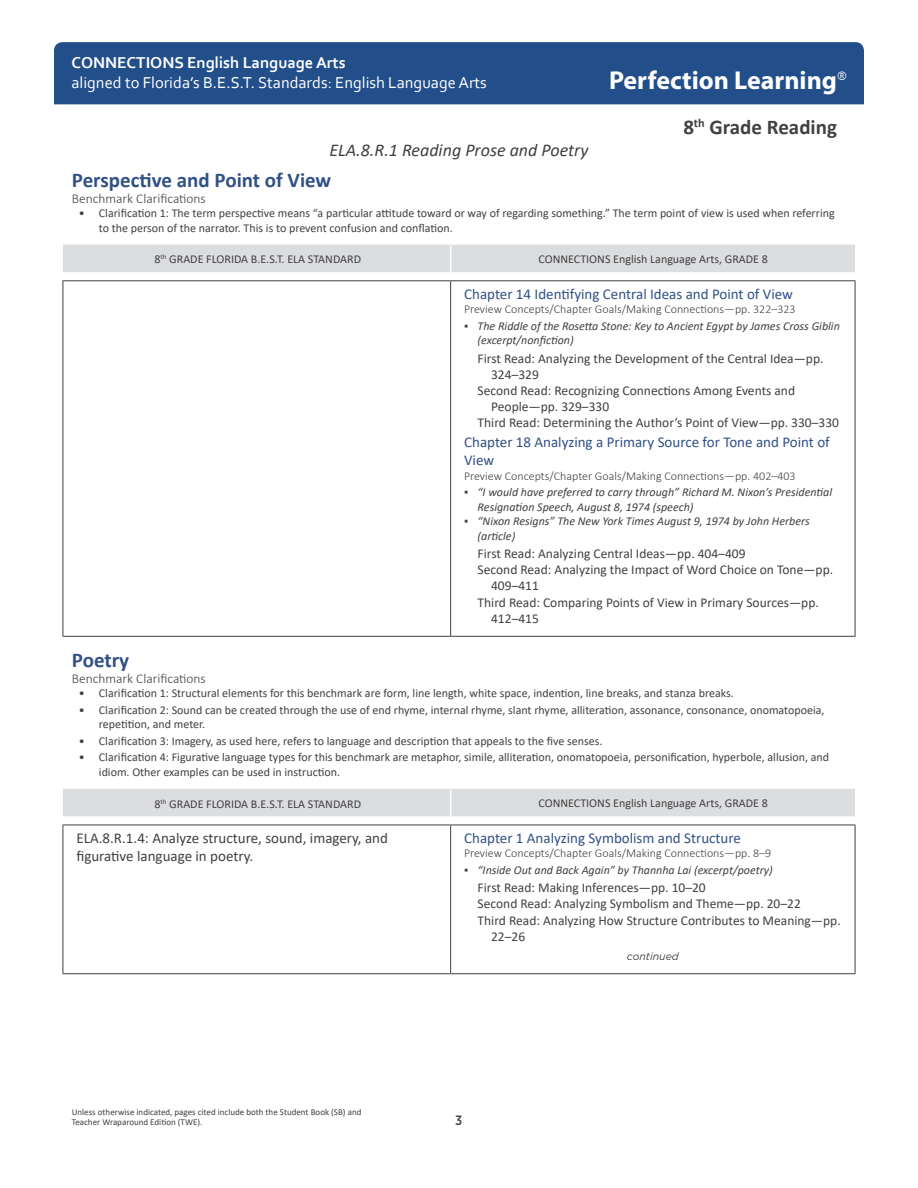
<style>
.page{position:relative;width:918px;height:1188px;background:#fff}
.page>*{position:absolute;margin:0;border:0;box-sizing:border-box;transform-origin:0 0}
.t1{font:700 25.95px "Myriad Pro";color:#fff}
.Perfection_Subsectio{font:700 21px "Calibri";color:#315185}
.t2{font:700 21px "Calibri";color:#414142}
.t3{font:italic 18px "Calibri";color:#414142}
.t4{font:16.5px "Corbel";color:#fff}
.t5{font:700 16.5px "Corbel";color:#fff}
.FL_BEST_Citations_Ch{font:15px/18px "Calibri";color:#315185}
.FL_BEST_Standard{font:15px/18px "Calibri";color:#414142}
.FL_BEST_Citations_1s{font:13.5px/16.2px "Calibri";color:#414142}
.BenchClar_head{font:300 13.5px "Calibri";color:#414142}
.t6{font:500 13.5px "Gotham Narrow";color:#414142}
.Calibri_Table_header{font:12px/14.4px "Calibri";color:#414142}
.t7{font:italic 12px/14.4px "Calibri";color:#414142}
.Chapter_intro{font:300 12px "Calibri";color:#414142}
.CONTINUED{font:italic 10.5px "Gotham";color:#414142}
.t8{font:9px/10.8px "Calibri";color:#414142}
.s1{font-style:normal}
</style>
<div class="page">
<div style="left:54px;top:42px;width:810px;height:62px;background:#224f89"></div>
<div style="left:63px;top:246px;width:792px;height:26px;background:#dcdddf"></div>
<hr style="left:63px;top:245px;width:388px;height:1px;background:#dcdddf">
<hr style="left:451px;top:245px;width:404px;height:1px;background:#dcdddf">
<hr style="left:450px;top:281px;width:1px;height:355px;background:#414142">
<hr style="left:63px;top:281px;width:1px;height:355px;background:#414142">
<hr style="left:855px;top:281px;width:1px;height:355px;background:#414142">
<hr style="left:63px;top:636px;width:388px;height:1px;background:#414142">
<hr style="left:451px;top:636px;width:404px;height:1px;background:#414142">
<hr style="left:63px;top:280px;width:388px;height:1px;background:#414142">
<hr style="left:451px;top:280px;width:404px;height:1px;background:#414142">
<div style="left:63px;top:790px;width:792px;height:26px;background:#dcdddf"></div>
<hr style="left:63px;top:825px;width:388px;height:1px;background:#414142">
<hr style="left:451px;top:825px;width:404px;height:1px;background:#414142">
<hr style="left:63px;top:789px;width:388px;height:1px;background:#dcdddf">
<hr style="left:451px;top:789px;width:404px;height:1px;background:#dcdddf">
<hr style="left:63px;top:825px;width:1px;height:148px;background:#414142">
<hr style="left:450px;top:825px;width:1px;height:148px;background:#414142">
<hr style="left:855px;top:825px;width:1px;height:148px;background:#414142">
<hr style="left:63px;top:973px;width:388px;height:1px;background:#414142">
<hr style="left:451px;top:973px;width:404px;height:1px;background:#414142">
<h3 class="t5" style="left:71px;top:52px;width:276px">CONNECTIONS English Language Arts</h3>
<h3 class="t4" style="left:71px;top:72px;width:417px">aligned to Florida’s B.E.S.T. Standards: English Language Arts</h3>
<h1 class="t1" style="left:609px;top:63px;width:239px">Perfection Learning<sup>®</sup></h1>
<h2 class="t2" style="left:683px;top:113px;width:155px">8<sup>th</sup> Grade Reading</h2>
<h3 class="t3" style="left:329px;top:138px;width:261px">ELA.8.R.1 Reading Prose and Poetry</h3>
<p class="Perfection_Subsectio" style="left:72px;top:165px;width:261px">Perspective and Point of View</p>
<p class="BenchClar_head" style="left:72px;top:190px;width:135px">Benchmark Clarifications</p>
<p class="Calibri_Table_header" style="left:99px;top:206px;width:737px;text-indent:-20px">• Clarification 1: The term perspective means “a particular attitude toward or way of regarding something.” The term point of view is used when referring to the person of the narrator. This is to prevent confusion and conflation.</p>
<p class="Calibri_Table_header" style="left:154px;top:252px;width:208px">8<sup>th</sup> GRADE FLORIDA B.E.S.T. ELA STANDARD</p>
<p class="Calibri_Table_header" style="left:539px;top:252px;width:231px">CONNECTIONS English Language Arts, GRADE 8</p>
<p class="FL_BEST_Citations_Ch" style="left:464px;top:284px;width:330px">Chapter 14 Identifying Central Ideas and Point of View</p>
<p class="Chapter_intro" style="left:464px;top:302px;width:333px">Preview Concepts/Chapter Goals/Making Connections—pp. 322–323</p>
<p class="t7" style="left:478px;top:318px;width:364px;text-indent:-14px"><span class="s1">▪</span> The Riddle of the Rosetta Stone: Key to Ancient Egypt by James Cross Giblin (excerpt/nonfiction)</p>
<p class="FL_BEST_Citations_1s" style="left:491px;top:350px;width:334px;text-indent:-14px">First Read: Analyzing the Development of the Central Idea—pp.<br>324–329</p>
<p class="FL_BEST_Citations_1s" style="left:491px;top:382px;width:306px;text-indent:-14px">Second Read: Recognizing Connections Among Events and<br>People—pp. 329–330</p>
<p class="FL_BEST_Citations_1s" style="left:478px;top:414px;width:363px">Third Read: Determining the Author’s Point of View—pp. 330–330</p>
<p class="FL_BEST_Citations_Ch" style="left:464px;top:433px;width:367px">Chapter 18 Analyzing a Primary Source for Tone and Point of<br>View</p>
<p class="Chapter_intro" style="left:464px;top:468px;width:333px">Preview Concepts/Chapter Goals/Making Connections—pp. 402–403</p>
<p class="t7" style="left:478px;top:485px;width:356px;text-indent:-14px"><span class="s1">▪</span> “I would have preferred to carry through” Richard M. Nixon’s Presidential<br>Resignation Speech, August 8, 1974 (speech)</p>
<p class="t7" style="left:478px;top:514px;width:334px;text-indent:-14px"><span class="s1">▪</span> “Nixon Resigns” The New York Times August 9, 1974 by John Herbers (article)</p>
<p class="FL_BEST_Citations_1s" style="left:478px;top:545px;width:269px">First Read: Analyzing Central Ideas—pp. 404–409</p>
<p class="FL_BEST_Citations_1s" style="left:491px;top:561px;width:344px;text-indent:-14px">Second Read: Analyzing the Impact of Word Choice on Tone—pp.<br>409–411</p>
<p class="FL_BEST_Citations_1s" style="left:491px;top:594px;width:329px;text-indent:-14px">Third Read: Comparing Points of View in Primary Sources—pp.<br>412–415</p>
<p class="Perfection_Subsectio" style="left:72px;top:645px;width:59px">Poetry</p>
<p class="BenchClar_head" style="left:72px;top:670px;width:135px">Benchmark Clarifications</p>
<p class="Calibri_Table_header" style="left:79px;top:686px;width:657px">• Clarification 1: Structural elements for this benchmark are form, line length, white space, indention, line breaks, and stanza breaks.</p>
<p class="Calibri_Table_header" style="left:99px;top:702px;width:727px;text-indent:-20px">• Clarification 2: Sound can be created through the use of end rhyme, internal rhyme, slant rhyme, alliteration, assonance, consonance, onomatopoeia, repetition, and meter.</p>
<p class="Calibri_Table_header" style="left:79px;top:733px;width:525px">• Clarification 3: Imagery, as used here, refers to language and description that appeals to the five senses.</p>
<p class="Calibri_Table_header" style="left:99px;top:750px;width:732px;text-indent:-20px">• Clarification 4: Figurative language types for this benchmark are metaphor, simile, alliteration, onomatopoeia, personification, hyperbole, allusion, and idiom. Other examples can be used in instruction.</p>
<p class="Calibri_Table_header" style="left:154px;top:796px;width:208px">8<sup>th</sup> GRADE FLORIDA B.E.S.T. ELA STANDARD</p>
<p class="Calibri_Table_header" style="left:539px;top:796px;width:231px">CONNECTIONS English Language Arts, GRADE 8</p>
<p class="FL_BEST_Standard" style="left:76px;top:829px;width:313px">ELA.8.R.1.4: Analyze structure, sound, imagery, and figurative language in poetry.</p>
<p class="FL_BEST_Citations_Ch" style="left:464px;top:829px;width:278px">Chapter 1 Analyzing Symbolism and Structure</p>
<p class="Chapter_intro" style="left:464px;top:846px;width:309px">Preview Concepts/Chapter Goals/Making Connections—pp. 8–9</p>
<p class="t7" style="left:464px;top:862px;width:310px"><span class="s1">▪</span> “Inside Out and Back Again” by Thannha Lai (excerpt/poetry)</p>
<p class="FL_BEST_Citations_1s" style="left:478px;top:879px;width:230px">First Read: Making Inferences—pp. 10–20</p>
<p class="FL_BEST_Citations_1s" style="left:478px;top:896px;width:325px">Second Read: Analyzing Symbolism and Theme—pp. 20–22</p>
<p class="FL_BEST_Citations_1s" style="left:491px;top:912px;width:351px;text-indent:-14px">Third Read: Analyzing How Structure Contributes to Meaning—pp.<br>22–26</p>
<p class="CONTINUED" style="left:627px;top:950px;width:53px">continued</p>
<p class="t8" style="left:72px;top:1106px;width:291px">Unless otherwise indicated, pages cited include both the Student Book (SB) and<br>Teacher Wraparound Edition (TWE).</p>
<p class="t6" style="left:455px;top:1112px;width:9px">3</p>
</div>
